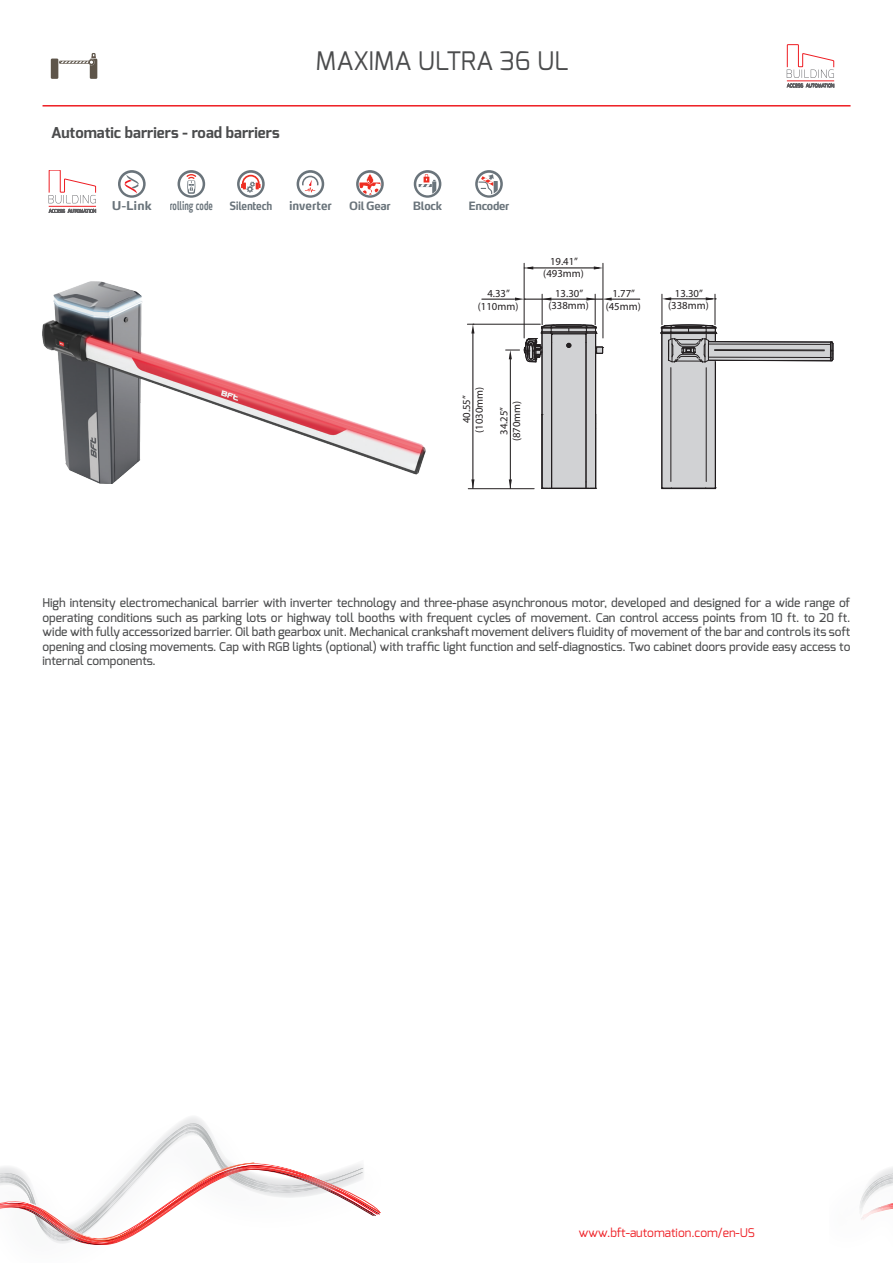
<style>
.page{position:relative;width:893px;height:1263px;background:#fff}
.page>*{position:absolute;margin:0;border:0;box-sizing:border-box;transform-origin:0 0}
.t1{font:25.5px "Exo";color:#4b4c4d}
.t2{font:700 15px "Exo";color:#4b4c4d}
._64bb1c5f408561cb83e90b5178683394{font:500 12px/14.4px "Exo";color:#4b4c4d;text-align:justify}
.t3{font:12px "Exo";color:#ee1d23}
.t4{font:700 12px "Max LF";color:#6a747b;scale:.62 1}
.t5{font:700 12px "Max LF";color:#6a747b;scale:.93 1}
.t6{font:700 12px "Max LF";color:#6a747b}
.t7{font:700 11.4px "Max TF";letter-spacing:-.03em;color:#6a747b;scale:.95 1}
.t8{font:700 11.4px "Max TF";letter-spacing:-.03em;color:#6a747b;scale:.85 1}
.t9{font:10.65px/12.9px "Myriad Pro";color:#231f20;text-align:center}
</style>
<div class="page">
<div style="left:51px;top:59px;width:7px;height:20px;background:#5e554a"></div>
<svg style="left:59px;top:53px;width:38px;height:26px"></svg>
<hr style="left:43px;top:105px;width:807px;height:2px;background:#ee1d23">
<svg style="left:0;top:1123px;width:381px;height:122px"></svg>
<hr style="left:787px;top:81px;width:47px;height:1px;background:#ee1d23">
<svg style="left:787px;top:84px;width:47px;height:3px"></svg>
<svg style="left:787px;top:45px;width:47px;height:33px"></svg>
<svg style="left:859px;top:1167px;width:34px;height:53px"></svg>
<hr style="left:49px;top:206px;width:47px;height:1px;background:#ee1d23">
<svg style="left:49px;top:209px;width:47px;height:4px"></svg>
<svg style="left:49px;top:170px;width:47px;height:33px"></svg>
<svg style="left:118px;top:170px;width:28px;height:28px"></svg>
<svg style="left:178px;top:170px;width:27px;height:28px"></svg>
<svg style="left:237px;top:170px;width:28px;height:28px"></svg>
<svg style="left:297px;top:170px;width:27px;height:28px"></svg>
<svg style="left:356px;top:170px;width:28px;height:28px"></svg>
<svg style="left:414px;top:170px;width:27px;height:28px"></svg>
<svg style="left:475px;top:170px;width:28px;height:28px"></svg>
<img style="left:43px;top:282px;width:382px;height:202px">
<hr style="left:468px;top:488px;width:66px;height:1px;background:#231f20">
<hr style="left:467px;top:324px;width:73px;height:1px;background:#231f20">
<hr style="left:473px;top:331px;width:1px;height:158px;background:#231f20">
<svg style="left:471px;top:479px;width:3px;height:10px"></svg>
<svg style="left:471px;top:324px;width:3px;height:9px"></svg>
<hr style="left:603px;top:263px;width:1px;height:75px;background:#231f20">
<hr style="left:524px;top:263px;width:1px;height:75px;background:#231f20">
<hr style="left:528px;top:268px;width:71px;height:1px;background:#231f20">
<svg style="left:594px;top:266px;width:9px;height:3px"></svg>
<svg style="left:524px;top:266px;width:9px;height:3px"></svg>
<hr style="left:595px;top:294px;width:1px;height:31px;background:#231f20">
<hr style="left:607px;top:299px;width:33px;height:1px;background:#231f20">
<svg style="left:586px;top:298px;width:10px;height:3px"></svg>
<svg style="left:602px;top:298px;width:10px;height:3px"></svg>
<hr style="left:542px;top:294px;width:1px;height:31px;background:#231f20">
<svg style="left:515px;top:298px;width:10px;height:3px"></svg>
<hr style="left:524px;top:299px;width:79px;height:1px;background:#231f20">
<hr style="left:715px;top:294px;width:1px;height:31px;background:#231f20">
<hr style="left:666px;top:299px;width:47px;height:1px;background:#231f20">
<svg style="left:663px;top:297px;width:8px;height:3px"></svg>
<svg style="left:706px;top:297px;width:10px;height:3px"></svg>
<hr style="left:662px;top:294px;width:1px;height:31px;background:#231f20">
<hr style="left:482px;top:299px;width:33px;height:1px;background:#231f20">
<svg style="left:660px;top:324px;width:174px;height:165px"></svg>
<svg style="left:506px;top:324px;width:98px;height:165px"></svg>
<p class="t2" style="left:51px;top:123px;width:230px">Automatic barriers - road barriers</p>
<h1 class="t1" style="left:316px;top:45px;width:254px">MAXIMA ULTRA 36 UL</h1>
<p class="t6" style="left:112px;top:198px;width:42px">U-Link</p>
<p class="t4" style="left:170px;top:198px;width:71px">rolling code</p>
<p class="t8" style="left:229px;top:199px;width:52px">Silentech</p>
<p class="t5" style="left:289px;top:198px;width:48px">inverter</p>
<p class="t7" style="left:349px;top:199px;width:45px">Oil Gear</p>
<p class="t7" style="left:413px;top:199px;width:32px">Block</p>
<p class="t7" style="left:468px;top:199px;width:45px">Encoder</p>
<p class="t9" style="left:478px;top:287px;width:42px">4.33” (110mm)</p>
<p class="t9" style="left:543px;top:254px;width:42px">19.41” (493mm)</p>
<p class="t9" style="left:548px;top:286px;width:42px">13.30” (338mm)</p>
<p class="t9" style="left:668px;top:286px;width:42px">13.30” (338mm)</p>
<p class="t9" style="left:606px;top:287px;width:36px">1.77” (45mm)</p>
<p class="t9" style="left:460px;top:433px;width:47px;rotate:-90deg">40.55” (1030mm)</p>
<p class="t9" style="left:497px;top:441px;width:42px;rotate:-90deg">34.25” (870mm)</p>
<p class="_64bb1c5f408561cb83e90b5178683394" style="left:43px;top:596px;width:809px">High intensity electromechanical barrier with inverter technology and three-phase asynchronous motor, developed and designed for a wide range of operating conditions such as parking lots or highway toll booths with frequent cycles of movement. Can control access points from 10 ft. to 20 ft. wide with fully accessorized barrier. Oil bath gearbox unit. Mechanical crankshaft movement delivers fluidity of movement of the bar and controls its soft opening and closing movements. Cap with RGB lights (optional) with traffic light function and self-diagnostics. Two cabinet doors provide easy access to internal components.</p>
<p class="t3" style="left:579px;top:1225px;width:178px">www.bft-automation.com/en-US</p>
</div>
